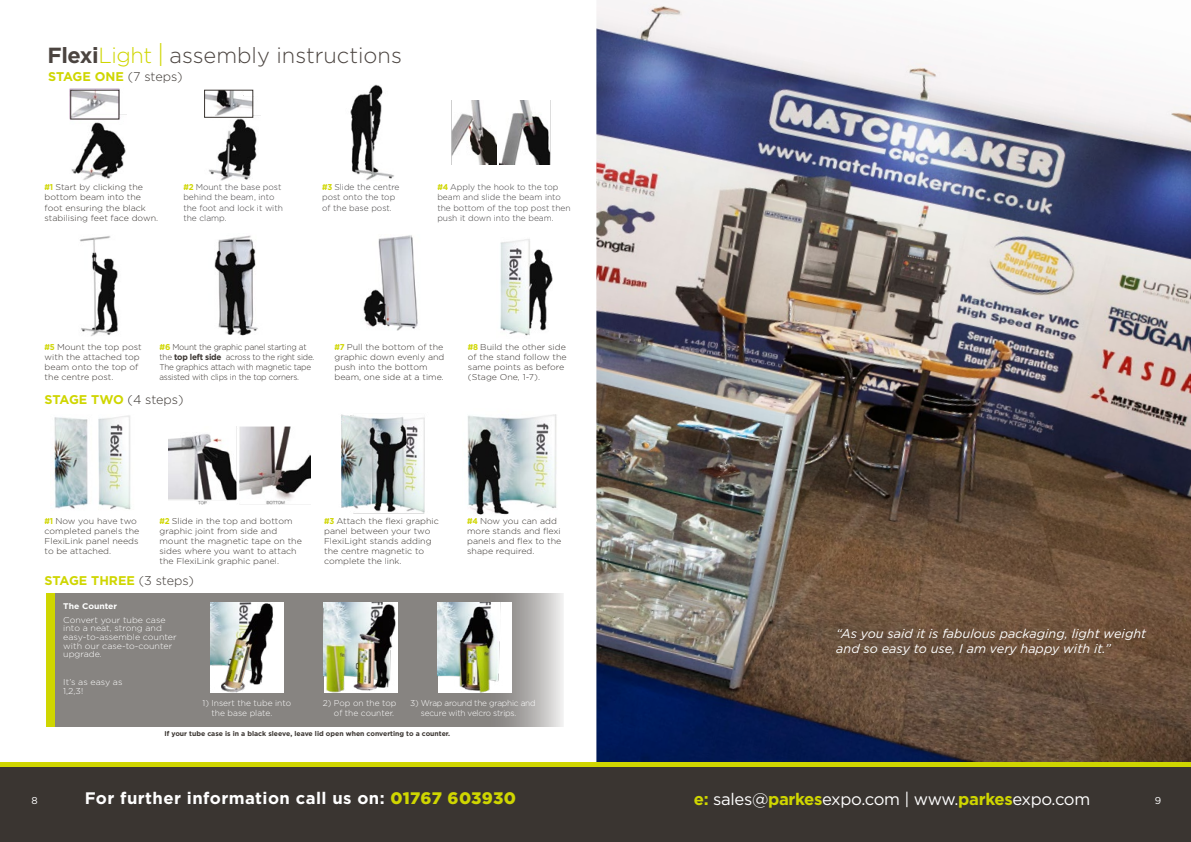
<style>
.page{position:relative;width:1191px;height:842px;background:#fff}
.page>*{position:absolute;margin:0;border:0;box-sizing:border-box;transform-origin:0 0}
.t1{font:300 21.9px "Gotham";color:#4b4440}
.t2{font:700 16.7px "Gotham";letter-spacing:.025em;color:#fff}
.t3{font:16.7px "Gotham";letter-spacing:-.02em;color:#fff}
.t4{font:italic 12.7px/15.2px "Gotham";color:#fff}
.t5{font:700 12.6px "Gotham";letter-spacing:-.01em;color:#cfd600}
.t6{font:700 12.6px "Gotham";letter-spacing:-.03em;color:#cfd600}
.t7{font:9.9px "Gotham";color:#fff}
.t8{font:300 8.5px/10.2px "Gotham";color:#3a3531;scale:1.05 1}
.t9{font:300 8.5px/10.2px "Gotham";color:#434142}
.t10{font:300 8.5px/10.2px "Gotham";letter-spacing:-.025em;color:#3a3531;scale:.96 1}
.t11{font:300 8.5px/8.7px "Gotham";color:#fff;scale:1.05 1}
.t12{font:300 8.5px/10.2px "Gotham";color:#fff}
.t13{font:300 8.5px/10.2px "Gotham";letter-spacing:-.025em;color:#fff}
.t14{font:700 8.2px "Gotham";color:#fff;scale:1.05 1}
.t15{font:700 6.9px "Gotham";color:#3a3531}
.s1{font-weight:700}
.s2{color:#cfd600}
.s3{font-size:32.8px;color:#cfd600}
.s4{font-weight:300;color:#3a3531}
.s5{font-weight:700;color:#cfd600}
.s6{font-weight:900;color:#cfd600}
</style>
<div class="page">
<img style="left:596px;top:0;width:595px;height:761px">
<div style="left:0;top:761px;width:604px;height:6px;background:#cfd600"></div>
<div style="left:0;top:767px;width:605px;height:75px;background:#3a3531"></div>
<div style="left:588px;top:761px;width:603px;height:6px;background:#cfd600"></div>
<div style="left:588px;top:767px;width:603px;height:75px;background:#3a3531"></div>
<img style="left:70px;top:89px;width:57px;height:91px">
<img style="left:80px;top:236px;width:38px;height:100px">
<img style="left:168px;top:426px;width:142px;height:79px">
<img style="left:206px;top:90px;width:54px;height:91px">
<img style="left:214px;top:235px;width:44px;height:101px">
<img style="left:341px;top:414px;width:84px;height:100px">
<img style="left:350px;top:85px;width:44px;height:95px">
<img style="left:363px;top:235px;width:55px;height:96px">
<img style="left:467px;top:414px;width:90px;height:101px">
<img style="left:499px;top:101px;width:52px;height:63px">
<img style="left:452px;top:101px;width:44px;height:63px">
<img style="left:54px;top:415px;width:77px;height:95px">
<img style="left:500px;top:239px;width:53px;height:97px">
<svg style="left:54px;top:593px;width:509px;height:133px;background:#908d8a"></svg>
<div style="left:46px;top:593px;width:8px;height:133px;background:#cfd600"></div>
<div style="left:210px;top:602px;width:74px;height:90px;background:#fff"></div>
<img style="left:210px;top:602px;width:63px;height:90px">
<img style="left:324px;top:602px;width:73px;height:90px">
<img style="left:438px;top:602px;width:73px;height:90px">
<div style="left:204px;top:90px;width:49px;height:28px;border:1px solid #3a3531"></div>
<h1 class="t1" style="left:47px;top:41px;width:356px"><span class="s1">Flexi</span><span class="s2">Light</span> <span class="s3">I</span> assembly instructions</h1>
<h3 class="t5" style="left:48px;top:68px;width:136px">STAGE ONE <span class="s4">(7 steps)</span></h3>
<p class="t8" style="left:45px;top:182px;width:110px"><span class="s5">#1</span> Start by clicking the bottom beam into the foot ensuring the black stabilising feet face down.</p>
<p class="t9" style="left:183px;top:182px;width:101px"><span class="s5">#2</span> Mount the base post behind the beam, into the foot and lock it with the clamp.</p>
<p class="t9" style="left:322px;top:182px;width:79px"><span class="s5">#3</span> Slide the centre post onto the top of the base post.</p>
<p class="t9" style="left:437px;top:182px;width:135px"><span class="s5">#4</span> Apply the hook to the top beam and slide the beam into the bottom of the top post then push it down into the beam.</p>
<p class="t8" style="left:45px;top:342px;width:94px"><span class="s5">#5</span> Mount the top post with the attached top beam onto the top of the centre post.</p>
<p class="t8" style="left:334px;top:342px;width:106px"><span class="s5">#7</span> Pull the bottom of the graphic down evenly and push into the bottom beam, one side at a time.</p>
<p class="t8" style="left:468px;top:342px;width:96px"><span class="s5">#8</span> Build the other side of the stand follow the same points as before (Stage One, 1-7).</p>
<p class="t10" style="left:159px;top:342px;width:163px"><span class="s5">#6</span> Mount the graphic panel starting at the <span class="s1">top left side</span> across to the right side.<br>The graphics attach with magnetic tape assisted with clips in the top corners.</p>
<h3 class="t6" style="left:45px;top:392px;width:140px">STAGE TWO <span class="s4">(4 steps)</span></h3>
<p class="t8" style="left:45px;top:515px;width:92px"><span class="s5">#1</span> Now you have two completed panels the<br>FlexiLink panel needs to be attached.</p>
<p class="t8" style="left:159px;top:515px;width:137px"><span class="s5">#2</span> Slide in the top and bottom graphic joint from side and mount the magnetic tape on the sides where you want to attach the FlexiLink graphic panel.</p>
<h3 class="t5" style="left:45px;top:572px;width:151px">STAGE THREE <span class="s4">(3 steps)</span></h3>
<p class="t8" style="left:324px;top:515px;width:111px"><span class="s5">#3</span> Attach the flexi graphic panel between your two<br>FlexiLight stands adding the centre magnetic to complete the link.</p>
<p class="t8" style="left:467px;top:515px;width:91px"><span class="s5">#4</span> Now you can add more stands and flexi panels and flex to the shape required.</p>
<p class="t14" style="left:63px;top:601px;width:53px">The Counter</p>
<p class="t11" style="left:63px;top:615px;width:109px">Convert your tube case into a neat, strong and easy-to-assemble counter with our case-to-counter upgrade.</p>
<p class="t11" style="left:63px;top:677px;width:58px">It’s as easy as<br>1,2,3!</p>
<p class="t15" style="left:164px;top:729px;width:287px">If your tube case is in a black sleeve, leave lid open when converting to a counter.</p>
<p class="t12" style="left:211px;top:697px;width:81px;text-indent:-9px">1) Insert the tube into the base plate.</p>
<p class="t12" style="left:323px;top:697px;width:75px;text-align:right">2) Pop on the top of the counter.</p>
<p class="t13" style="left:421px;top:697px;width:116px;text-indent:-11px">3) Wrap around the graphic and secure with velcro strips.</p>
<p class="t7" style="left:32px;top:794px;width:8px">8</p>
<h2 class="t2" style="left:85px;top:787px;width:433px">For further information call us on: <span class="s6">01767 603930</span></h2>
<h3 class="t4" style="left:836px;top:626px;width:311px">“As you said it is fabulous packaging, light weight and so easy to use, I am very happy with it.”</h3>
<h2 class="t3" style="left:694px;top:788px;width:398px"><span class="s5">e:</span> sales@<span class="s5">parkes</span>expo.com | www.<span class="s5">parkes</span>expo.com</h2>
<p class="t7" style="left:1155px;top:794px;width:8px">9</p>
</div>
